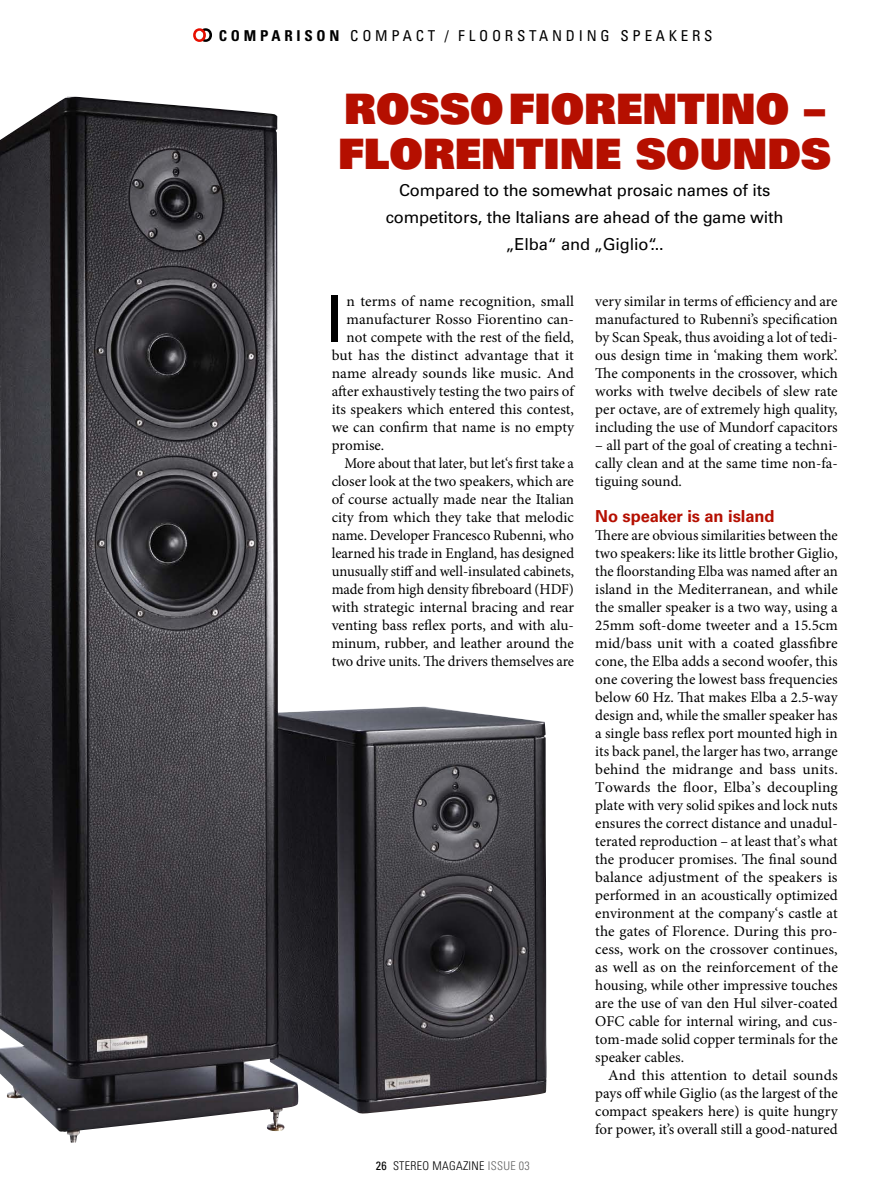
<style>
.page{position:relative;width:893px;height:1191px;background:#fff}
.page>*{position:absolute;margin:0;border:0;box-sizing:border-box;transform-origin:0 0}
.t1{font:64.8px "Univers LT Std";color:#000}
.t2{font:42px/45px "Univers LT Std X Black";color:#b50f00}
.t3{font:16.5px/27px "Univers LT Std";letter-spacing:-.01em;color:#000;text-align:center}
.t4{font:700 16.5px "Univers LT Std";letter-spacing:-.005em;color:#b50f00}
.t5{font:15px/18px "Minion Pro";color:#000;text-align:justify}
.t6{font:condensed 15px "Univers LT Std";letter-spacing:.25em;color:#000}
.t7{font:300 condensed 12px "Univers LT Std";letter-spacing:.025em;color:#000}
.s1{font-weight:700}
.s2{font-weight:400}
.s3{color:#616161}
</style>
<div class="page">
<img style="left:0;top:96px;width:547px;height:1046px">
<svg style="left:193px;top:28px;width:19px;height:14px"></svg>
<p class="t6" style="left:219px;top:26px;width:495px"><span class="s1">COMPARISON</span> COMPACT / FLOORSTANDING SPEAKERS</p>
<h2 class="t2" style="left:338px;top:85px;width:494px">ROSSOFIORENTINO –<br>FLORENTINE SOUNDS</h2>
<p class="t3" style="left:386px;top:177px;width:399px">Compared to the somewhat prosaic names of its competitors, the Italians are ahead of the game with „Elba“ and „Giglio“...</p>
<h1 class="t1" style="left:326px;top:281px;width:20px">I</h1>
<p class="t5" style="left:347px;top:292px;width:229px">n terms of name recognition, small</p>
<p class="t5" style="left:347px;top:310px;width:229px">manufacturer Rosso Fiorentino can-</p>
<p class="t5" style="left:347px;top:328px;width:229px">not compete with the rest of the field,</p>
<p class="t5" style="left:332px;top:346px;width:244px">but has the distinct advantage that it</p>
<p class="t5" style="left:332px;top:364px;width:244px">name already sounds like music. And</p>
<p class="t5" style="left:332px;top:382px;width:244px">after exhaustively testing the two pairs of</p>
<p class="t5" style="left:332px;top:400px;width:244px">its speakers which entered this contest,</p>
<p class="t5" style="left:332px;top:418px;width:244px">we can confirm that name is no empty</p>
<p class="t5" style="left:332px;top:436px;width:54px">promise.</p>
<p class="t5" style="left:344px;top:454px;width:231px">More about that later, but let‘s first take a</p>
<p class="t5" style="left:332px;top:472px;width:244px">closer look at the two speakers, which are</p>
<p class="t5" style="left:332px;top:490px;width:244px">of course actually made near the Italian</p>
<p class="t5" style="left:332px;top:508px;width:244px">city from which they take that melodic</p>
<p class="t5" style="left:332px;top:526px;width:244px">name. Developer Francesco Rubenni, who</p>
<p class="t5" style="left:332px;top:544px;width:244px">learned his trade in England, has designed</p>
<p class="t5" style="left:332px;top:562px;width:244px">unusually stiff and well-insulated cabinets,</p>
<p class="t5" style="left:332px;top:580px;width:244px">made from high density fibreboard (HDF)</p>
<p class="t5" style="left:332px;top:598px;width:244px">with strategic internal bracing and rear</p>
<p class="t5" style="left:332px;top:616px;width:244px">venting bass reflex ports, and with alu-</p>
<p class="t5" style="left:332px;top:634px;width:244px">minum, rubber, and leather around the</p>
<p class="t5" style="left:332px;top:652px;width:244px">two drive units. The drivers themselves are</p>
<p class="t7" style="left:376px;top:1158px;width:156px"><span class="s2">26</span> STEREO MAGAZINE <span class="s3">ISSUE 03</span></p>
<p class="t5" style="left:595px;top:292px;width:244px">very similar in terms of efficiency and are manufactured to Rubenni’s specification by Scan Speak, thus avoiding a lot of tedi&shy;ous design time in ‘making them work’.<br>The components in the crossover, which works with twelve decibels of slew rate per octave, are of extremely high quality, including the use of Mundorf capacitors</p>
<p class="t5" style="left:595px;top:436px;width:244px">– all part of the goal of creating a techni&shy;cally clean and at the same time non-fa&shy;tiguing sound.</p>
<p class="t4" style="left:595px;top:507px;width:181px">No speaker is an island</p>
<p class="t5" style="left:595px;top:526px;width:244px">There are obvious similarities between the two speakers: like its little brother Giglio, the floorstanding Elba was named after an island in the Mediterranean, and while the smaller speaker is a two way, using a 25mm soft-dome tweeter and a 15.5cm mid/bass unit with a coated glassfibre cone, the Elba adds a second woofer, this one covering the lowest bass frequencies below 60 Hz. That makes Elba a 2.5-way design and, while the smaller speaker has a single bass reflex port mounted high in its back panel, the larger has two, arrange behind the midrange and bass units.<br>Towards the floor, Elba’s decoupling plate with very solid spikes and lock nuts ensures the correct distance and unadul&shy;terated reproduction – at least that’s what the producer promises. The final sound balance adjustment of the speakers is performed in an acoustically optimized environment at the company‘s castle at the gates of Florence. During this pro&shy;cess, work on the crossover continues, as well as on the reinforcement of the housing, while other impressive touches are the use of van den Hul silver-coated OFC cable for internal wiring, and cus&shy;tom-made solid copper terminals for the speaker cables.</p>
<p class="t5" style="left:595px;top:1066px;width:244px;text-indent:13px">And this attention to detail sounds pays off while Giglio (as the largest of the compact speakers here) is quite hungry for power, it’s overall still a good-natured</p>
</div>
